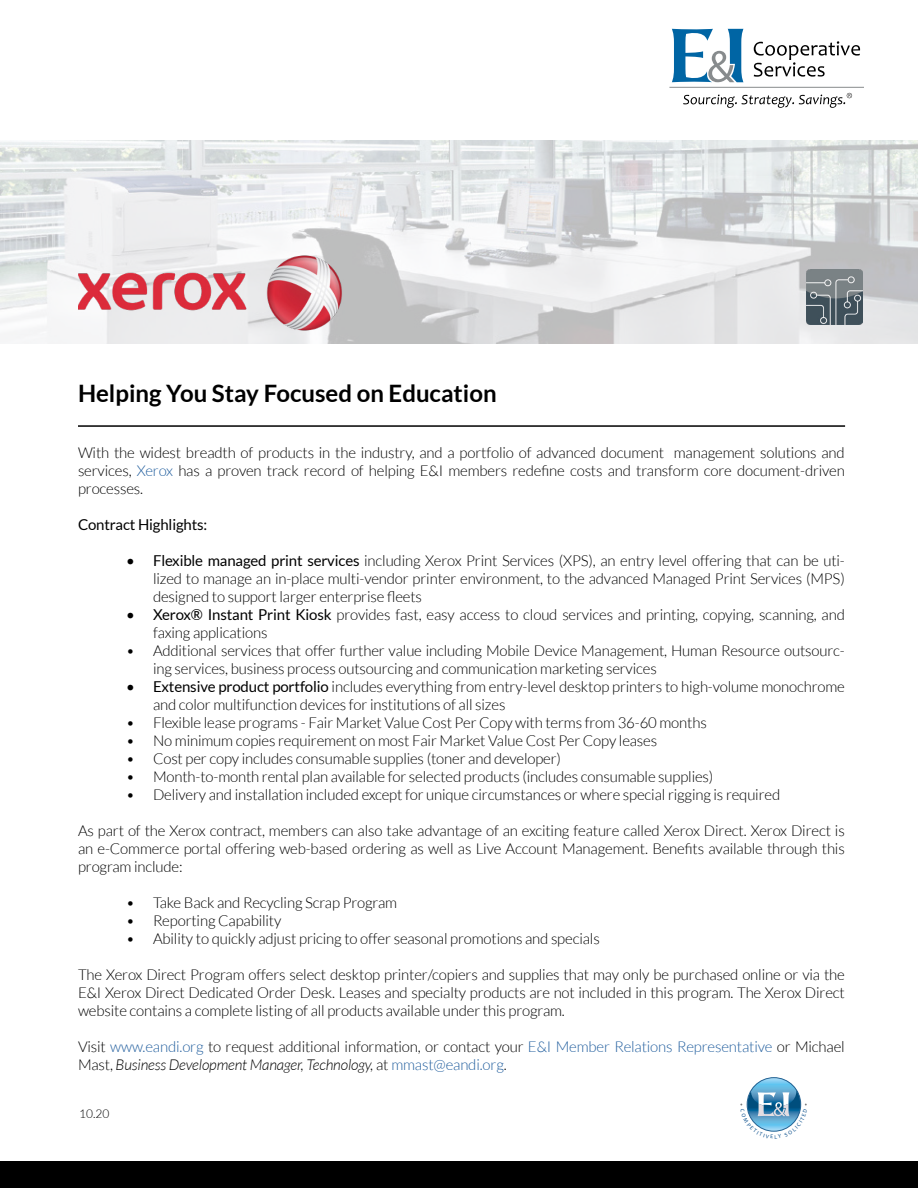
<style>
.page{position:relative;width:918px;height:1188px;background:#fff}
.page>*{position:absolute;margin:0;border:0;box-sizing:border-box;transform-origin:0 0}
.t1{font:700 24px "Lato";color:#000}
.t2{font:300 15px/18px "Lato";letter-spacing:-.01em;color:#000;text-align:justify}
.t3{font:15px "Lato";letter-spacing:-.01em;color:#000}
.t4{font:300 12px "Lato";color:#000}
.s1{color:#215e9e}
.s2{font-weight:400}
.s3{font-style:italic}
</style>
<div class="page">
<svg style="left:1px;top:140px;width:917px;height:204px"></svg>
<svg style="left:754px;top:41px;width:106px;height:36px"></svg>
<svg style="left:672px;top:29px;width:72px;height:53px"></svg>
<hr style="left:669px;top:87px;width:195px;height:1px;background:#878b8d">
<svg style="left:683px;top:93px;width:169px;height:15px"></svg>
<hr style="left:78px;top:425px;width:767px;height:2px;background:#000">
<div style="left:0;top:1161px;width:918px;height:27px;background:#000"></div>
<img style="left:806px;top:269px;width:56px;height:55px">
<img style="left:78px;top:251px;width:271px;height:84px">
<svg style="left:740px;top:1078px;width:67px;height:54px"></svg>
<h1 class="t1" style="left:78px;top:379px;width:420px">Helping You Stay Focused on Education</h1>
<p class="t2" style="left:78px;top:443px;width:768px">With the widest breadth of products in the industry, and a portfolio of advanced document management solutions and services, <span class="s1">Xerox</span> has a proven track record of helping E&amp;I members redefine costs and transform core document-driven processes.</p>
<p class="t3" style="left:78px;top:516px;width:131px">Contract Highlights:</p>
<p class="t2" style="left:153px;top:551px;width:693px;text-indent:-27px"><span class="s2">• Flexible managed print services</span> including Xerox Print Services (XPS), an entry level offering that can be uti&shy;lized to manage an in-place multi-vendor printer environment, to the advanced Managed Print Services (MPS) designed to support larger enterprise fleets</p>
<p class="t2" style="left:153px;top:605px;width:693px;text-indent:-27px"><span class="s2">• Xerox® Instant Print Kiosk</span> provides fast, easy access to cloud services and printing, copying, scanning, and faxing applications</p>
<p class="t2" style="left:153px;top:641px;width:693px;text-indent:-27px">• Additional services that offer further value including Mobile Device Management, Human Resource outsourc&shy;ing services, business process outsourcing and communication marketing services</p>
<p class="t2" style="left:153px;top:677px;width:693px;text-indent:-27px"><span class="s2">• Extensive product portfolio</span> includes everything from entry-level desktop printers to high-volume monochrome and color multifunction devices for institutions of all sizes</p>
<p class="t2" style="left:126px;top:713px;width:582px">• Flexible lease programs - Fair Market Value Cost Per Copy with terms from 36-60 months</p>
<p class="t2" style="left:126px;top:731px;width:533px">• No minimum copies requirement on most Fair Market Value Cost Per Copy leases</p>
<p class="t2" style="left:126px;top:749px;width:437px">• Cost per copy includes consumable supplies (toner and developer)</p>
<p class="t2" style="left:126px;top:767px;width:589px">• Month-to-month rental plan available for selected products (includes consumable supplies)</p>
<p class="t2" style="left:126px;top:785px;width:656px">• Delivery and installation included except for unique circumstances or where special rigging is required</p>
<p class="t2" style="left:78px;top:821px;width:768px">As part of the Xerox contract, members can also take advantage of an exciting feature called Xerox Direct. Xerox Direct is an e-Commerce portal offering web-based ordering as well as Live Account Management. Benefits available through this program include:</p>
<p class="t2" style="left:126px;top:893px;width:273px">• Take Back and Recycling Scrap Program</p>
<p class="t2" style="left:126px;top:911px;width:157px">• Reporting Capability</p>
<p class="t2" style="left:126px;top:929px;width:475px">• Ability to quickly adjust pricing to offer seasonal promotions and specials</p>
<p class="t2" style="left:78px;top:965px;width:768px">The Xerox Direct Program offers select desktop printer/copiers and supplies that may only be purchased online or via the E&amp;I Xerox Direct Dedicated Order Desk. Leases and specialty products are not included in this program. The Xerox Direct website contains a complete listing of all products available under this program.</p>
<p class="t2" style="left:78px;top:1037px;width:768px">Visit <span class="s1">www.eandi.org</span> to request additional information, or contact your <span class="s1">E&amp;I Member Relations Representative</span> or Michael<br>Mast, <span class="s3">Business Development Manager, Technology,</span> at <span class="s1">mmast@eandi.org</span>.</p>
<p class="t4" style="left:79px;top:1107px;width:32px">10.20</p>
</div>
